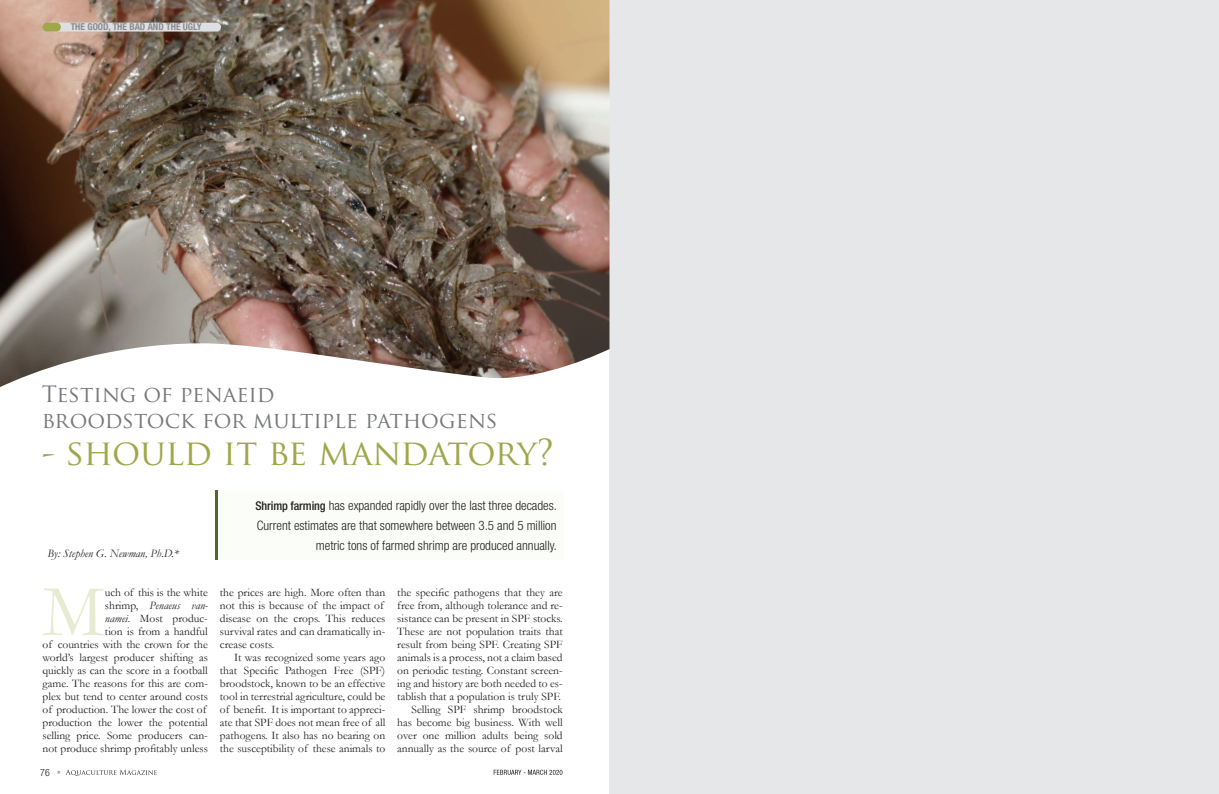
<style>
.page{position:relative;width:1219px;height:794px;background:#fff}
.page>*{position:absolute;margin:0;border:0;box-sizing:border-box;transform-origin:0 0}
.t1{font:74px "Garamond";color:#e7ebd1}
.t2{font:35px "Trajan Pro";letter-spacing:-.025em;color:#9fa74a}
.t3{font:22px/26px "Trajan Pro";color:#76787b}
.t4{font:300 condensed 13px/20px "Helvetica Neue LT Std";color:#231f20;text-align:right}
.t5{font:11.5px/13px "Garamond";color:#231f20;text-align:right}
.t6{font:italic 11.5px "Garamond";color:#231f20}
.t7{font:300 condensed 10px "Helvetica Neue LT Std";color:#231f20}
.t8{font:700 condensed 9.5px "Helvetica Neue LT Std";color:#8a8c8f}
.s1{font-weight:500;font-size:12px}
.s2{font-style:italic}
.s3{font-weight:100}
</style>
<div class="page">
<svg style="left:66px;top:769px;width:91px;height:7px"></svg>
<svg style="left:494px;top:769px;width:68px;height:6px"></svg>
<div style="left:215px;top:490px;width:349px;height:69px;background:#fbfdf9"></div>
<hr style="left:215px;top:490px;width:3px;height:69px;background:#56652c">
<div style="left:609px;top:0;width:610px;height:794px;background:#e6e7e9"></div>
<img style="left:0;top:0;width:609px;height:387px">
<div style="left:46px;top:23px;width:175px;height:9px;background:#dddfe2;border-radius:4px"></div>
<div style="left:43px;top:23px;width:18px;height:9px;background:#9fa74a;border-radius:4px"></div>
<p class="t8" style="left:71px;top:21px;width:132px">THE GOOD, THE BAD AND THE UGLY</p>
<h3 class="t3" style="left:42px;top:381px;width:457px">Testing of penaeid<br>broodstock for multiple pathogens</h3>
<h2 class="t2" style="left:42px;top:430px;width:514px">- should it be mandatory?</h2>
<p class="t4" style="left:255px;top:495px;width:303px"><span class="s1">Shrimp farming</span> has expanded rapidly over the last three decades.<br>Current estimates are that somewhere between 3.5 and 5 million metric tons of farmed shrimp are produced annually.</p>
<p class="t6" style="left:48px;top:546px;width:133px">By: Stephen G. Newman, Ph.D.*</p>
<p class="t5" style="left:43px;top:585px;width:167px">uch of this is the white<br>shrimp, <span class="s2">Penaeus van-<br>namei</span>. Most produc-<br>tion is from a handful<br>of countries with the crown for the world’s largest producer shifting as quickly as can the score in a football game. The reasons for this are com&shy;plex but tend to center around costs of production. The lower the cost of production the lower the potential selling price. Some producers can&shy;not produce shrimp profitably unless</p>
<p class="t5" style="left:220px;top:585px;width:167px;text-align:left">the prices are high. More often than not this is because of the impact of disease on the crops. This reduces survival rates and can dramatically in&shy;crease costs.</p>
<h1 class="t1" style="left:43px;top:567px;width:63px">M</h1>
<p class="t5" style="left:220px;top:650px;width:167px;text-align:justify;text-indent:14px">It was recognized some years ago that Specific Pathogen Free (SPF) broodstock, known to be an effective tool in terrestrial agriculture, could be of benefit. It is important to appreci&shy;ate that SPF does not mean free of all pathogens. It also has no bearing on the susceptibility of these animals to</p>
<p class="t7" style="left:40px;top:766px;width:22px">76 <span class="s3">»</span></p>
<p class="t5" style="left:397px;top:585px;width:167px">the specific pathogens that they are free from, although tolerance and re&shy;sistance can be present in SPF stocks.<br>These are not population traits that result from being SPF. Creating SPF animals is a process, not a claim based on periodic testing. Constant screen&shy;ing and history are both needed to es&shy;tablish that a population is truly SPF.<br>Selling SPF shrimp broodstock has become big business. With well over one million adults being sold annually as the source of post larval</p>
</div>
